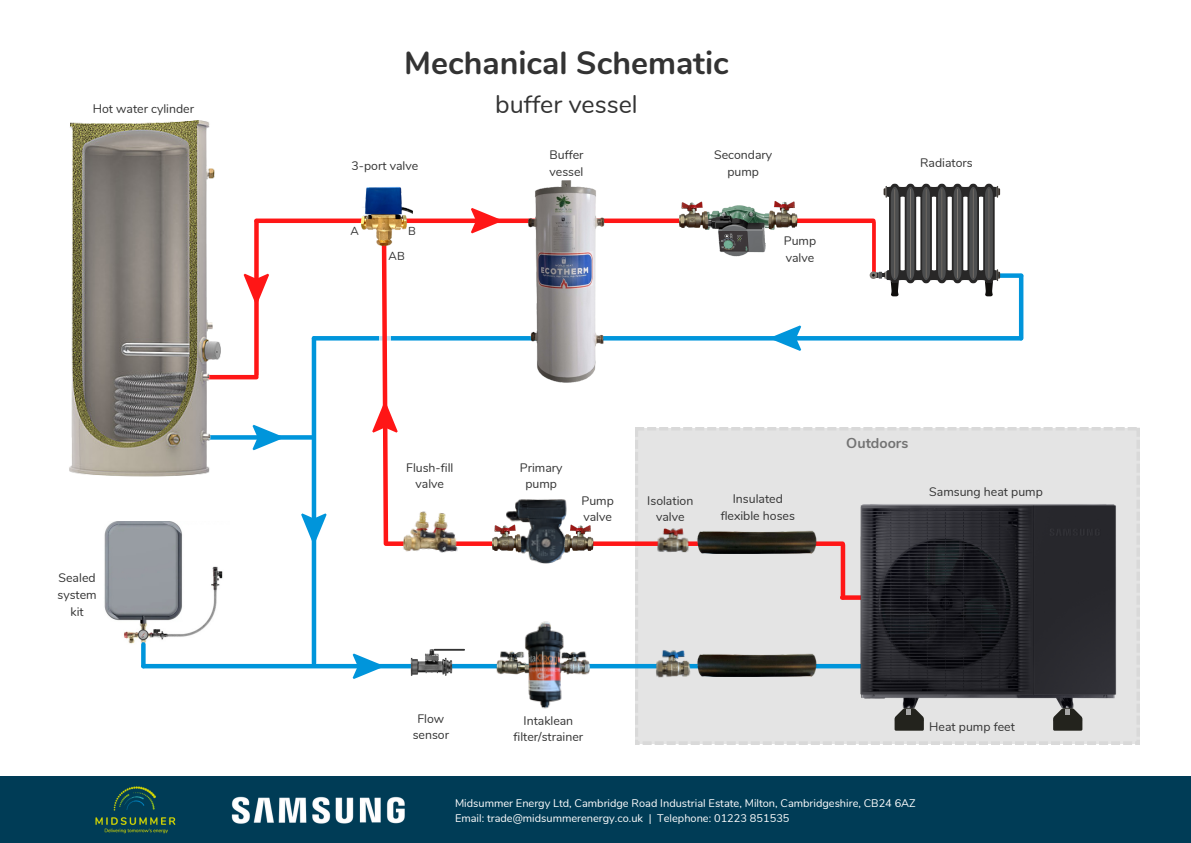
<style>
.page{position:relative;width:1191px;height:843px;background:#fff}
.page>*{position:absolute;margin:0;border:0;box-sizing:border-box;transform-origin:0 0}
.t1{font:700 32px "Nunito";color:#333}
.t2{font:25px "Nunito";color:#333}
.t3{font:700 14.3px "Nunito";color:#737373}
.t4{font:12.3px/16.5px "Nunito";color:#333;text-align:center}
.t5{font:11.5px "Nunito";color:#333}
.t6{font:11px/15px "Nunito";color:#fff}
</style>
<div class="page">
<svg style="left:226px;top:435px;width:85px;height:4px"></svg>
<hr style="left:314px;top:336px;width:706px;height:4px;background:#0095db">
<hr style="left:312px;top:338px;width:4px;height:325px;background:#0095db">
<div style="left:635px;top:427px;width:504px;height:317px;background:#e4e4e4"></div>
<svg style="left:397px;top:541px;width:445px;height:4px"></svg>
<img style="left:693px;top:526px;width:129px;height:27px">
<div style="left:256px;top:218px;width:617px;height:5px;background:#ff1616"></div>
<img style="left:352px;top:187px;width:60px;height:43px">
<hr style="left:208px;top:375px;width:48px;height:4px;background:#ff1616">
<img style="left:69px;top:120px;width:157px;height:357px">
<div style="left:254px;top:221px;width:5px;height:154px;background:#ff1616"></div>
<div style="left:143px;top:663px;width:738px;height:5px;background:#0095db"></div>
<img style="left:410px;top:649px;width:43px;height:27px">
<hr style="left:434px;top:648px;width:30px;height:2px;background:#333">
<img style="left:652px;top:523px;width:38px;height:29px">
<img style="left:651px;top:646px;width:40px;height:31px">
<img style="left:401px;top:511px;width:63px;height:42px">
<img style="left:693px;top:649px;width:129px;height:27px">
<svg style="left:372px;top:218px;width:25px;height:328px"></svg>
<svg style="left:301px;top:513px;width:25px;height:32px"></svg>
<svg style="left:471px;top:208px;width:32px;height:25px"></svg>
<svg style="left:244px;top:274px;width:25px;height:32px"></svg>
<svg style="left:352px;top:653px;width:33px;height:25px"></svg>
<svg style="left:768px;top:325px;width:33px;height:26px"></svg>
<img style="left:506px;top:499px;width:61px;height:65px">
<div style="left:1018px;top:276px;width:5px;height:62px;background:#0095db"></div>
<img style="left:486px;top:621px;width:112px;height:88px">
<img style="left:488px;top:522px;width:36px;height:33px">
<img style="left:561px;top:522px;width:36px;height:33px">
<svg style="left:842px;top:595px;width:15px;height:4px"></svg>
<img style="left:857px;top:501px;width:283px;height:211px">
<div style="left:840px;top:544px;width:5px;height:53px;background:#ff1616"></div>
<div style="left:0;top:776px;width:1190px;height:66px;background:#003c56"></div>
<img style="left:95px;top:786px;width:81px;height:48px">
<img style="left:231px;top:796px;width:174px;height:28px">
<svg style="left:252px;top:424px;width:33px;height:26px"></svg>
<img style="left:527px;top:180px;width:77px;height:203px">
<img style="left:711px;top:205px;width:55px;height:51px">
<img style="left:675px;top:201px;width:36px;height:29px">
<img style="left:765px;top:201px;width:36px;height:31px">
<svg style="left:894px;top:708px;width:29px;height:22px"></svg>
<svg style="left:1052px;top:708px;width:30px;height:22px"></svg>
<div style="left:1000px;top:273px;width:21px;height:5px;background:#0095db"></div>
<svg style="left:870px;top:184px;width:129px;height:112px"></svg>
<img style="left:104px;top:521px;width:119px;height:123px">
<div style="left:141px;top:644px;width:5px;height:22px;background:#0095db"></div>
<p class="t4" style="left:93px;top:100px;width:103px">Hot water cylinder</p>
<p class="t4" style="left:57px;top:569px;width:41px;line-height:17.1px">Sealed system kit</p>
<h1 class="t1" style="left:404px;top:42px;width:326px">Mechanical Schematic</h1>
<h2 class="t2" style="left:495px;top:87px;width:144px">buffer vessel</h2>
<p class="t4" style="left:351px;top:157px;width:68px">3-port valve</p>
<p class="t4" style="left:549px;top:147px;width:36px;text-align:left">Buffer vessel</p>
<p class="t4" style="left:714px;top:147px;width:59px">Secondary pump</p>
<p class="t5" style="left:350px;top:223px;width:10px">A</p>
<p class="t5" style="left:408px;top:223px;width:9px">B</p>
<p class="t5" style="left:388px;top:248px;width:18px">AB</p>
<p class="t4" style="left:783px;top:233px;width:34px;text-align:left">Pump valve</p>
<p class="t4" style="left:920px;top:155px;width:54px">Radiators</p>
<p class="t4" style="left:406px;top:459px;width:49px">Flush-fill valve</p>
<p class="t4" style="left:520px;top:459px;width:44px">Primary pump</p>
<p class="t4" style="left:581px;top:492px;width:34px;text-align:left">Pump valve</p>
<p class="t4" style="left:647px;top:492px;width:47px">Isolation valve</p>
<p class="t4" style="left:720px;top:490px;width:76px;line-height:17.1px">Insulated flexible hoses</p>
<p class="t3" style="left:846px;top:434px;width:64px">Outdoors</p>
<p class="t4" style="left:929px;top:483px;width:115px">Samsung heat pump</p>
<p class="t4" style="left:412px;top:710px;width:38px">Flow sensor</p>
<p class="t4" style="left:513px;top:712px;width:71px">Intaklean filter/strainer</p>
<p class="t4" style="left:929px;top:718px;width:87px">Heat pump feet</p>
<p class="t6" style="left:455px;top:796px;width:462px">Midsummer Energy Ltd, Cambridge Road Industrial Estate, Milton, Cambridgeshire, CB24 6AZ<br>Email: trade@midsummerenergy.co.uk | Telephone: 01223 851535</p>
</div>
